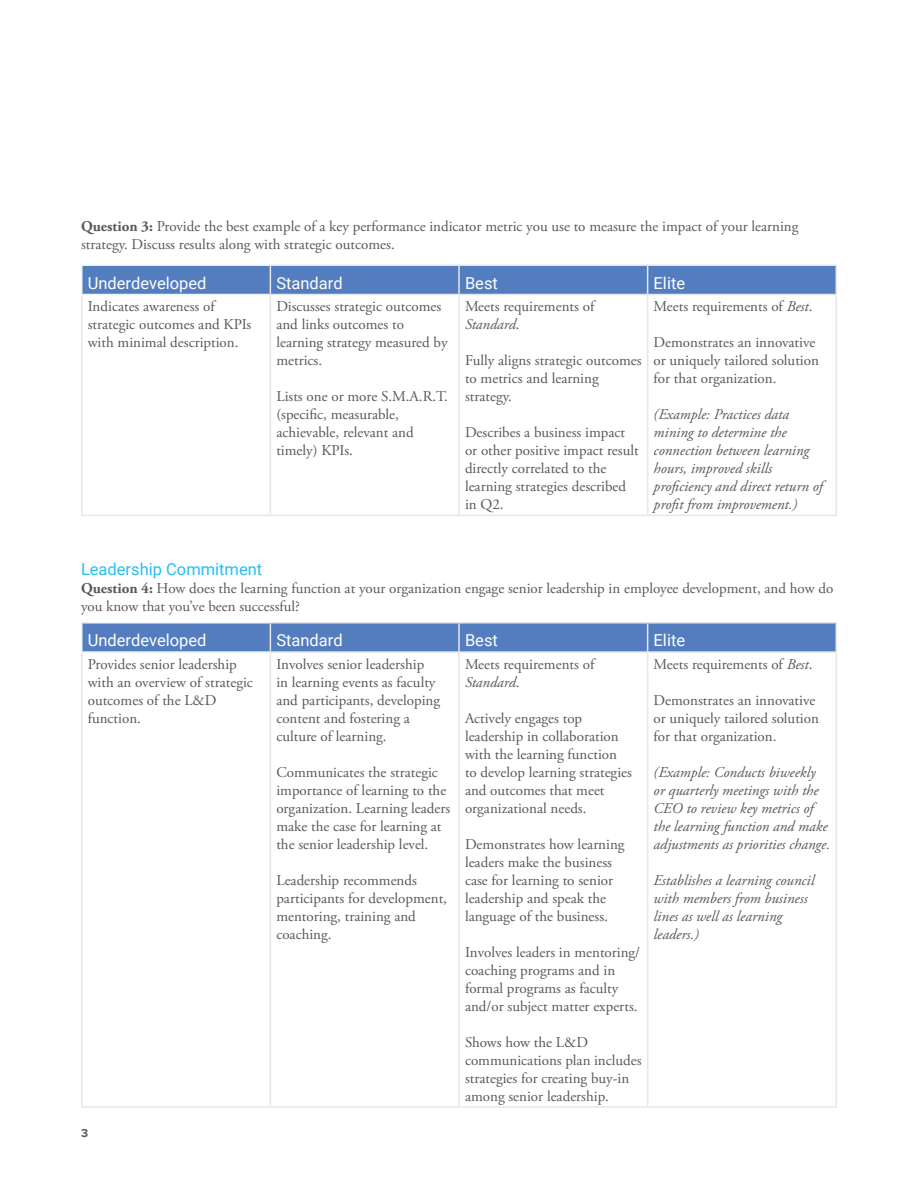
<style>
.page{position:relative;width:918px;height:1188px;background:#fff}
.page>*{position:absolute;margin:0;border:0;box-sizing:border-box;transform-origin:0 0}
.L2_Table_Header{font:16.5px "Roboto";color:#fff}
.L2_Header{font:16.5px "Roboto";color:#26bff0}
.paragraph_copy{font:15px/18px "Adobe Garamond Pro";color:#57585a}
.paragraph_copy-2{font:italic 15px/18px "Adobe Garamond Pro";color:#57585a}
.t1{font:700 12px "Proxima Nova";color:#57585a}
.s1{font-weight:700}
.s2{font-style:italic}
</style>
<div class="page">
<hr style="left:81px;top:295px;width:1px;height:220px;background:#e6e7e9">
<hr style="left:81px;top:515px;width:189px;height:1px;background:#e6e7e9">
<hr style="left:270px;top:295px;width:1px;height:220px;background:#e6e7e9">
<hr style="left:270px;top:515px;width:189px;height:1px;background:#e6e7e9">
<hr style="left:458px;top:295px;width:2px;height:220px;background:#e6e7e9">
<hr style="left:459px;top:515px;width:189px;height:1px;background:#e6e7e9">
<hr style="left:647px;top:295px;width:1px;height:220px;background:#e6e7e9">
<hr style="left:836px;top:295px;width:1px;height:220px;background:#e6e7e9">
<hr style="left:648px;top:515px;width:189px;height:1px;background:#e6e7e9">
<hr style="left:270px;top:264px;width:189px;height:2px;background:#e6e7e9">
<hr style="left:459px;top:264px;width:189px;height:2px;background:#e6e7e9">
<hr style="left:648px;top:264px;width:189px;height:2px;background:#e6e7e9">
<svg style="left:81px;top:265px;width:756px;height:30px;background:#5c84c1"></svg>
<hr style="left:81px;top:264px;width:189px;height:2px;background:#ebf7fc">
<hr style="left:81px;top:294px;width:189px;height:1px;background:#ebf7fc">
<hr style="left:81px;top:653px;width:1px;height:453px;background:#e6e7e9">
<hr style="left:81px;top:1106px;width:189px;height:2px;background:#e6e7e9">
<hr style="left:270px;top:653px;width:1px;height:453px;background:#e6e7e9">
<hr style="left:270px;top:1106px;width:189px;height:2px;background:#e6e7e9">
<hr style="left:458px;top:653px;width:2px;height:453px;background:#e6e7e9">
<hr style="left:459px;top:1106px;width:189px;height:2px;background:#e6e7e9">
<hr style="left:647px;top:653px;width:1px;height:453px;background:#e6e7e9">
<hr style="left:836px;top:653px;width:1px;height:453px;background:#e6e7e9">
<hr style="left:648px;top:1106px;width:189px;height:2px;background:#e6e7e9">
<hr style="left:270px;top:622px;width:189px;height:2px;background:#e6e7e9">
<hr style="left:459px;top:622px;width:189px;height:2px;background:#e6e7e9">
<hr style="left:648px;top:622px;width:189px;height:2px;background:#e6e7e9">
<hr style="left:270px;top:651px;width:189px;height:2px;background:#e6e7e9">
<hr style="left:459px;top:651px;width:189px;height:2px;background:#e6e7e9">
<hr style="left:648px;top:651px;width:189px;height:2px;background:#e6e7e9">
<div style="left:81px;top:623px;width:756px;height:29px;background:#537dbf"></div>
<hr style="left:81px;top:622px;width:189px;height:2px;background:#ebf7fc">
<hr style="left:81px;top:651px;width:189px;height:2px;background:#ebf7fc">
<p class="paragraph_copy" style="left:81px;top:218px;width:719px"><span class="s1">Question 3:</span> Provide the best example of a key performance indicator metric you use to measure the impact of your learning strategy. Discuss results along with strategic outcomes.</p>
<p class="L2_Table_Header" style="left:88px;top:271px;width:120px">Underdeveloped</p>
<p class="L2_Table_Header" style="left:276px;top:271px;width:68px">Standard</p>
<p class="L2_Table_Header" style="left:465px;top:271px;width:34px">Best</p>
<p class="L2_Table_Header" style="left:654px;top:271px;width:33px">Elite</p>
<p class="paragraph_copy" style="left:88px;top:298px;width:165px">Indicates awareness of strategic outcomes and KPIs with minimal description.</p>
<p class="paragraph_copy" style="left:276px;top:298px;width:173px">Discusses strategic outcomes and links outcomes to learning strategy measured by metrics.</p>
<p class="paragraph_copy" style="left:276px;top:388px;width:173px">Lists one or more S.M.A.R.T. (specific, measurable, achievable, relevant and timely) KPIs.</p>
<p class="paragraph_copy" style="left:465px;top:298px;width:131px">Meets requirements of<br><span class="s2">Standard</span>.</p>
<p class="paragraph_copy" style="left:465px;top:352px;width:178px">Fully aligns strategic outcomes to metrics and learning strategy.</p>
<p class="paragraph_copy" style="left:465px;top:424px;width:175px">Describes a business impact or other positive impact result directly correlated to the learning strategies described in Q2.</p>
<p class="paragraph_copy" style="left:654px;top:298px;width:160px">Meets requirements of <span class="s2">Best</span>.</p>
<p class="paragraph_copy" style="left:654px;top:334px;width:167px">Demonstrates an innovative or uniquely tailored solution for that organization.</p>
<p class="paragraph_copy-2" style="left:654px;top:406px;width:171px">(Example: Practices data mining to determine the connection between learning hours, improved skills proficiency and direct return of profit from improvement.)</p>
<p class="L2_Header" style="left:81px;top:558px;width:183px">Leadership Commitment</p>
<p class="paragraph_copy" style="left:81px;top:580px;width:754px"><span class="s1">Question 4:</span> How does the learning function at your organization engage senior leadership in employee development, and how do you know that you’ve been successful?</p>
<p class="L2_Table_Header" style="left:88px;top:629px;width:120px">Underdeveloped</p>
<p class="L2_Table_Header" style="left:276px;top:629px;width:68px">Standard</p>
<p class="L2_Table_Header" style="left:465px;top:629px;width:34px">Best</p>
<p class="L2_Table_Header" style="left:654px;top:629px;width:33px">Elite</p>
<p class="paragraph_copy" style="left:88px;top:656px;width:167px">Provides senior leadership with an overview of strategic outcomes of the L&amp;D function.</p>
<p class="paragraph_copy" style="left:276px;top:656px;width:165px">Involves senior leadership<br>in learning events as faculty and participants, developing content and fostering a culture of learning.</p>
<p class="paragraph_copy" style="left:276px;top:764px;width:176px">Communicates the strategic importance of learning to the organization. Learning leaders make the case for learning at the senior leadership level.</p>
<p class="paragraph_copy" style="left:276px;top:872px;width:172px">Leadership recommends participants for development, mentoring, training and coaching.</p>
<p class="paragraph_copy" style="left:465px;top:656px;width:131px">Meets requirements of<br><span class="s2">Standard</span>.</p>
<p class="paragraph_copy" style="left:465px;top:710px;width:168px">Actively engages top leadership in collaboration with the learning function to develop learning strategies and outcomes that meet organizational needs.</p>
<p class="paragraph_copy" style="left:465px;top:836px;width:161px">Demonstrates how learning leaders make the business case for learning to senior leadership and speak the language of the business.</p>
<p class="paragraph_copy" style="left:465px;top:944px;width:177px">Involves leaders in mentoring/ coaching programs and in formal programs as faculty and/or subject matter experts.</p>
<p class="paragraph_copy" style="left:465px;top:1034px;width:178px">Shows how the L&amp;D communications plan includes strategies for creating buy-in among senior leadership.</p>
<p class="paragraph_copy" style="left:654px;top:656px;width:160px">Meets requirements of <span class="s2">Best</span>.</p>
<p class="paragraph_copy" style="left:654px;top:692px;width:167px">Demonstrates an innovative or uniquely tailored solution for that organization.</p>
<p class="paragraph_copy-2" style="left:654px;top:764px;width:178px">(Example: Conducts biweekly or quarterly meetings with the<br>CEO to review key metrics of the learning function and make adjustments as priorities change.</p>
<p class="paragraph_copy-2" style="left:654px;top:872px;width:162px">Establishes a learning council with members from business lines as well as learning leaders.)</p>
<p class="t1" style="left:81px;top:1124px;width:9px">3</p>
</div>
